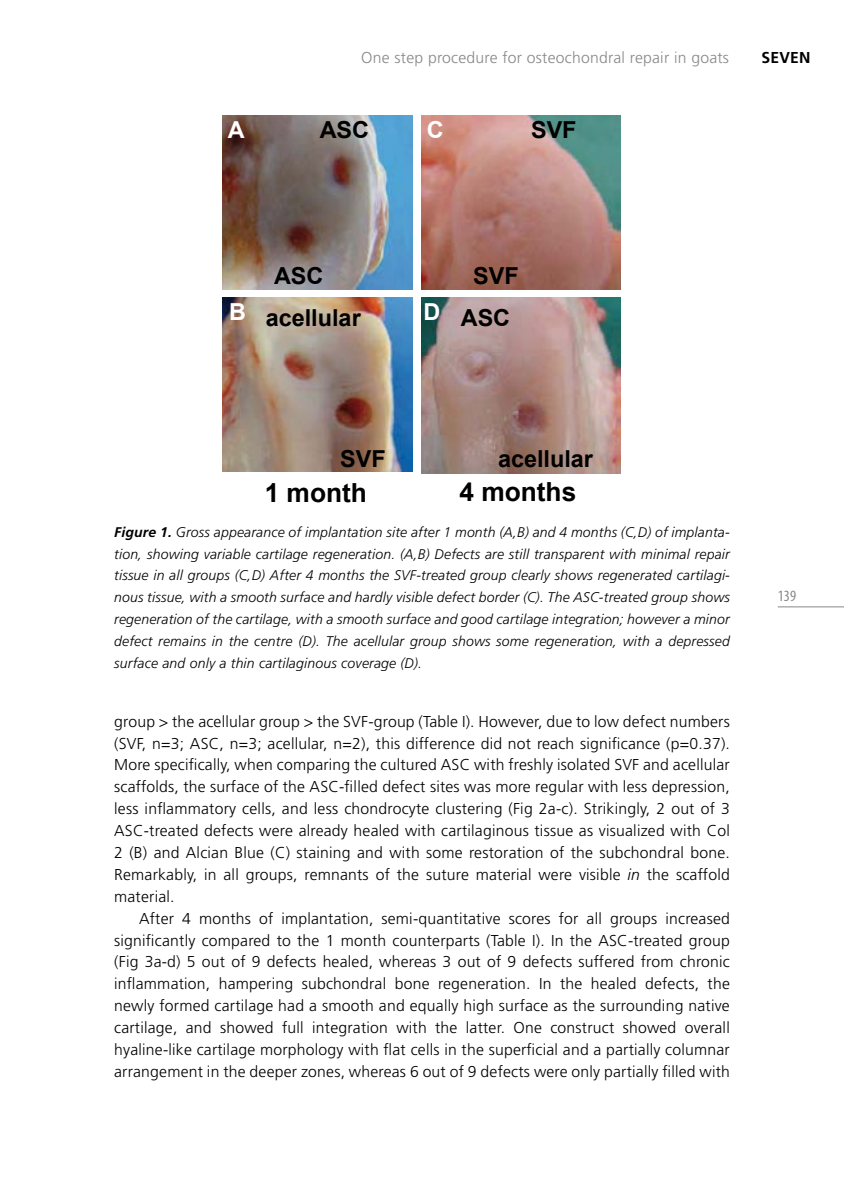
<style>
.page{position:relative;width:844px;height:1191px;background:#fff}
.page>*{position:absolute;margin:0;border:0;box-sizing:border-box;transform-origin:0 0}
.t1{font:700 26.25px "Arial";color:#000}
.t2{font:700 23.45px/41.5px "Arial";color:#000}
.t3{font:700 23.45px "Arial";color:#fff}
.t4{font:300 15.75px/21.9px "Frutiger LT Std";letter-spacing:.015em;color:#000;text-align:justify}
.t5{font:300 15.75px "Frutiger LT Std";letter-spacing:.015em;color:#87888a}
.t6{font:700 15.75px "Frutiger LT Std";color:#000}
.t7{font:condensed 15.75px "Myriad Pro";color:#87888a}
.t8{font:italic 300 14px/21.9px "Frutiger LT Std";letter-spacing:.015em;color:#000;text-align:justify}
.s1{font-weight:700}
.s2{font-style:italic}
</style>
<div class="page">
<img style="left:222px;top:115px;width:191px;height:174px">
<img style="left:222px;top:298px;width:191px;height:173px">
<img style="left:421px;top:115px;width:199px;height:174px">
<img style="left:421px;top:298px;width:199px;height:175px">
<hr style="left:777px;top:606px;width:66px;height:1px;background:#87888a">
<h2 class="t3" style="left:228px;top:114px;width:18px">A</h2>
<p class="t5" style="left:361px;top:49px;width:369px">One step procedure for osteochondral repair in goats</p>
<p class="t6" style="left:761px;top:48px;width:11px">SEVEN</p>
<h2 class="t2" style="left:320px;top:110px;width:51px">ASC</h2>
<h2 class="t3" style="left:427px;top:114px;width:18px">C</h2>
<h2 class="t2" style="left:531px;top:110px;width:47px">SVF</h2>
<h2 class="t2" style="left:266px;top:256px;width:96px;text-indent:8px">ASC acellular</h2>
<h2 class="t3" style="left:229px;top:296px;width:18px">B</h2>
<h2 class="t3" style="left:423px;top:296px;width:18px">D</h2>
<h2 class="t2" style="left:473px;top:256px;width:47px">SVF</h2>
<h2 class="t2" style="left:461px;top:297px;width:51px">ASC</h2>
<h2 class="t2" style="left:340px;top:438px;width:47px">SVF</h2>
<h2 class="t2" style="left:498px;top:438px;width:96px">acellular</h2>
<h1 class="t1" style="left:264px;top:475px;width:104px">1 month</h1>
<h1 class="t1" style="left:459px;top:474px;width:118px">4 months</h1>
<p class="t8" style="left:114px;top:521px;width:617px"><span class="s1">Figure 1.</span> Gross appearance of implantation site after 1 month (A,B) and 4 months (C,D) of implanta&shy;tion, showing variable cartilage regeneration. (A,B) Defects are still transparent with minimal repair tissue in all groups (C,D) After 4 months the SVF-treated group clearly shows regenerated cartilagi&shy;nous tissue, with a smooth surface and hardly visible defect border (C). The ASC-treated group shows regeneration of the cartilage, with a smooth surface and good cartilage integration; however a minor defect remains in the centre (D). The acellular group shows some regeneration, with a depressed surface and only a thin cartilaginous coverage (D).</p>
<p class="t4" style="left:114px;top:710px;width:617px">group &gt; the acellular group &gt; the SVF-group (Table I). However, due to low defect numbers (SVF, n=3; ASC, n=3; acellular, n=2), this difference did not reach significance (p=0.37).<br>More specifically, when comparing the cultured ASC with freshly isolated SVF and acellular scaffolds, the surface of the ASC-filled defect sites was more regular with less depression, less inflammatory cells, and less chondrocyte clustering (Fig 2a-c). Strikingly, 2 out of 3<br>ASC-treated defects were already healed with cartilaginous tissue as visualized with Col 2 (B) and Alcian Blue (C) staining and with some restoration of the subchondral bone.<br>Remarkably, in all groups, remnants of the suture material were visible <span class="s2">in</span> the scaffold material.</p>
<p class="t4" style="left:114px;top:907px;width:617px;text-indent:25px">After 4 months of implantation, semi-quantitative scores for all groups increased significantly compared to the 1 month counterparts (Table I). In the ASC-treated group (Fig 3a-d) 5 out of 9 defects healed, whereas 3 out of 9 defects suffered from chronic inflammation, hampering subchondral bone regeneration. In the healed defects, the newly formed cartilage had a smooth and equally high surface as the surrounding native cartilage, and showed full integration with the latter. One construct showed overall hyaline-like cartilage morphology with flat cells in the superficial and a partially columnar arrangement in the deeper zones, whereas 6 out of 9 defects were only partially filled with</p>
<p class="t7" style="left:777px;top:586px;width:20px">139</p>
</div>
